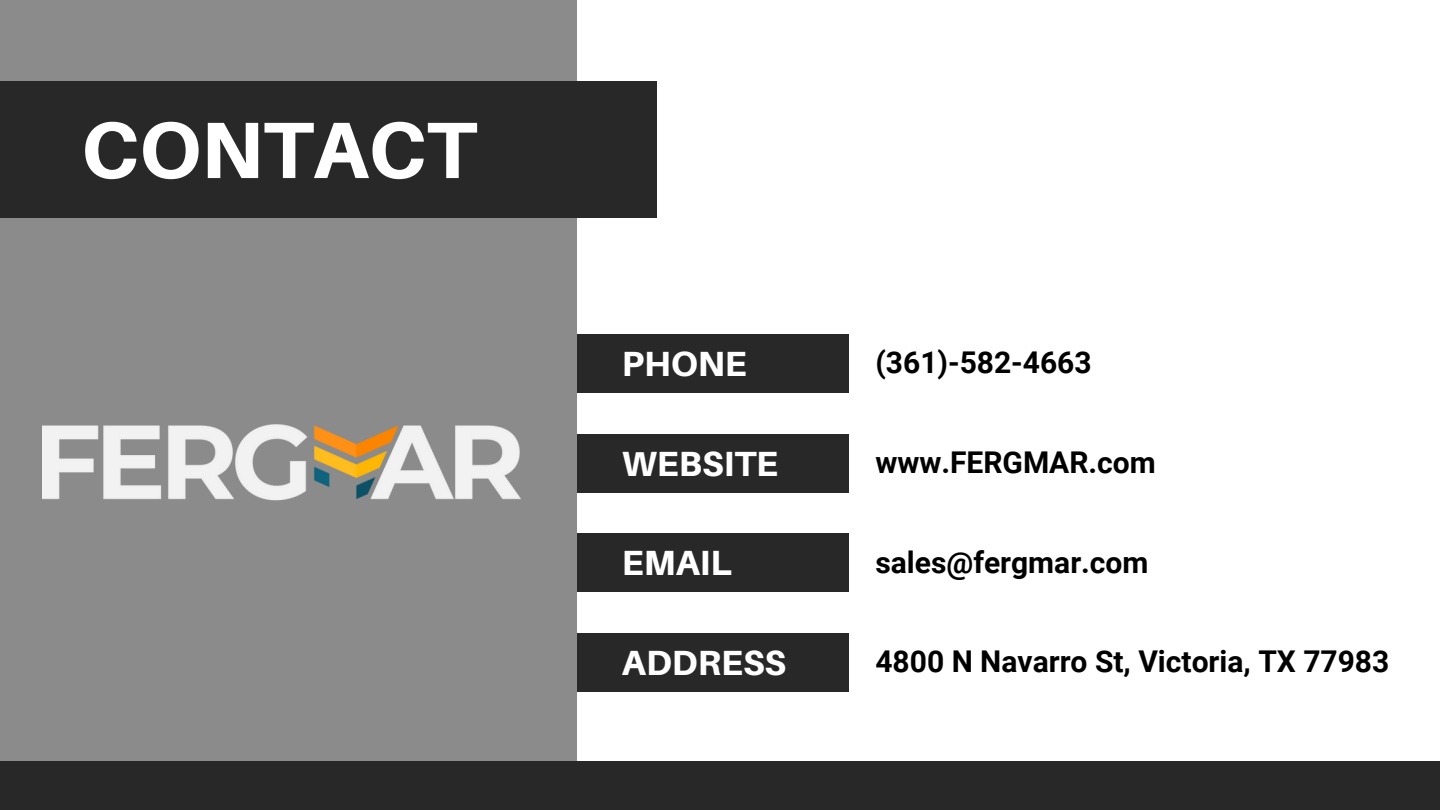
<style>
.page{position:relative;width:1440px;height:810px;background:#fff}
.page>*{position:absolute;margin:0;border:0;box-sizing:border-box;transform-origin:0 0}
.t1{font:800 80px "Aileron";color:#fff}
.t2{font:800 35px "Aileron";color:#fff}
.t3{font:700 30px "Roboto";color:#000}
</style>
<div class="page">
<div style="left:540px;top:434px;width:309px;height:58px;background:#282828"></div>
<div style="left:540px;top:334px;width:309px;height:59px;background:#282828"></div>
<div style="left:540px;top:533px;width:309px;height:59px;background:#282828"></div>
<div style="left:540px;top:633px;width:309px;height:59px;background:#282828"></div>
<div style="left:0;top:0;width:577px;height:810px;background:#8b8b8b"></div>
<div style="left:0;top:81px;width:656px;height:136px;background:#282828"></div>
<div style="left:0;top:761px;width:1440px;height:49px;background:#282828"></div>
<img style="left:43px;top:424px;width:477px;height:77px">
<h2 class="t1" style="left:81px;top:100px;width:397px">CONTACT</h2>
<h1 class="t2" style="left:622px;top:342px;width:126px">PHONE</h1>
<h2 class="t3" style="left:875px;top:345px;width:218px">(361)-582-4663</h2>
<p class="t2" style="left:622px;top:442px;width:158px">WEBSITE</p>
<p class="t3" style="left:875px;top:445px;width:282px">www.FERGMAR.com</p>
<h2 class="t2" style="left:622px;top:541px;width:111px">EMAIL</h2>
<h2 class="t3" style="left:875px;top:545px;width:275px">sales@fergmar.com</h2>
<p class="t2" style="left:622px;top:641px;width:166px">ADDRESS</p>
<p class="t3" style="left:875px;top:645px;width:515px">4800 N Navarro St, Victoria, TX 77983</p>
</div>
